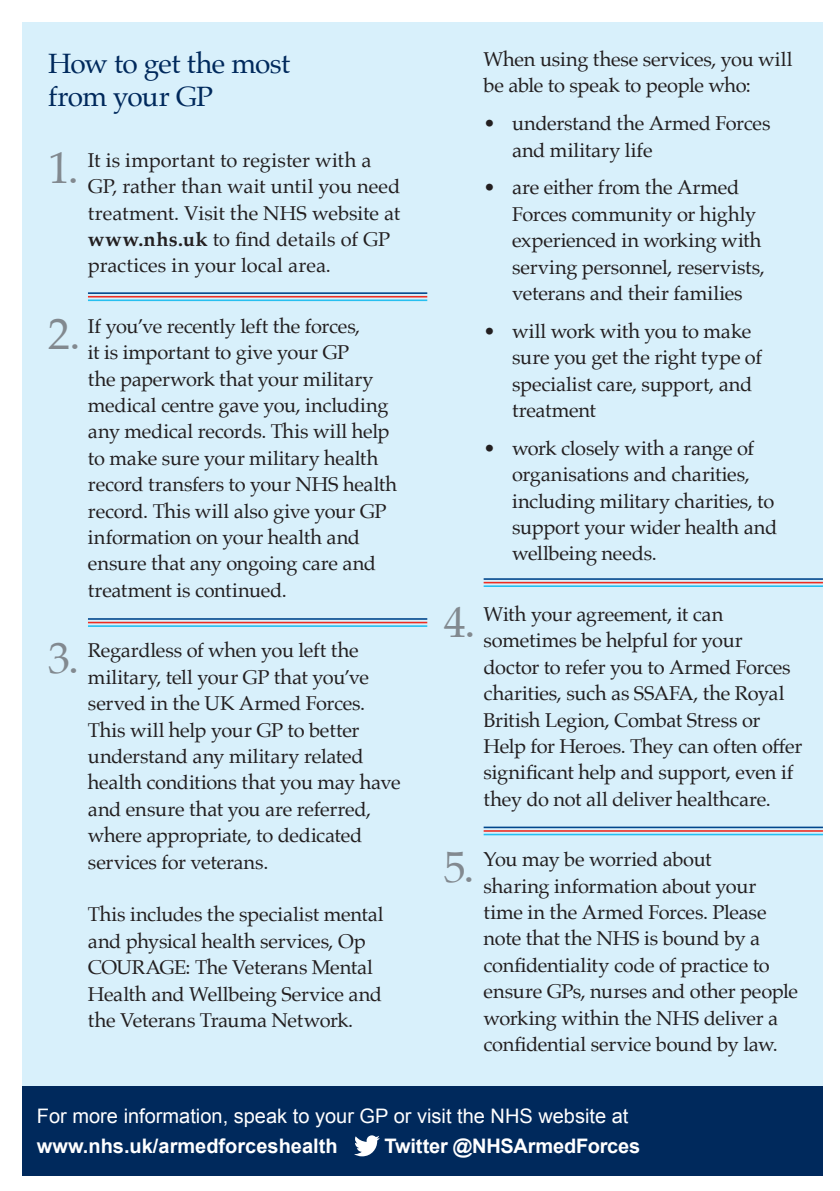
<style>
.page{position:relative;width:840px;height:1191px;background:#fff}
.page>*{position:absolute;margin:0;border:0;box-sizing:border-box;transform-origin:0 0}
.t1{font:28px/33.6px "Palatino";letter-spacing:-.03em;color:#00295c}
.t2{font:20px/26.4px "Palatino";letter-spacing:-.01em;color:#231f20}
.t3{font:20px/30px "Arial";color:#fff}
.t4{font:700 20px "Arial";letter-spacing:-.01em;color:#fff}
.s1{font-size:44px;color:#82898f}
.s2{font-weight:700}
</style>
<div class="page">
<div style="left:23px;top:23px;width:799px;height:1063px;background:#d8f0fb"></div>
<div style="left:23px;top:1086px;width:799px;height:89px;background:#00295c"></div>
<svg style="left:354px;top:1135px;width:25px;height:21px"></svg>
<hr style="left:88px;top:292px;width:339px;height:2px;background:#01468c">
<hr style="left:88px;top:296px;width:339px;height:1px;background:#ee2e22">
<hr style="left:88px;top:299px;width:339px;height:2px;background:#26bff0">
<hr style="left:88px;top:618px;width:339px;height:2px;background:#01468c">
<hr style="left:88px;top:622px;width:339px;height:1px;background:#ee2e22">
<hr style="left:88px;top:625px;width:339px;height:2px;background:#26bff0">
<hr style="left:483px;top:578px;width:339px;height:2px;background:#01468c">
<hr style="left:483px;top:582px;width:339px;height:1px;background:#ee2e22">
<hr style="left:483px;top:585px;width:339px;height:2px;background:#26bff0">
<hr style="left:483px;top:826px;width:339px;height:2px;background:#01468c">
<hr style="left:483px;top:830px;width:339px;height:1px;background:#ee2e22">
<hr style="left:483px;top:833px;width:339px;height:2px;background:#26bff0">
<p class="t1" style="left:48px;top:46px;width:243px">How to get the most from your GP</p>
<p class="t2" style="left:88px;top:147px;width:314px;text-indent:-40px"><span class="s1">1.</span> It is important to register with a GP, rather than wait until you need treatment. Visit the NHS website at <span class="s2">www.nhs.uk</span> to find details of GP practices in your local area.</p>
<p class="t2" style="left:88px;top:313px;width:310px;text-indent:-40px"><span class="s1">2.</span> If you’ve recently left the forces,<br>it is important to give your GP<br>the paperwork that your military medical centre gave you, including any medical records. This will help to make sure your military health record transfers to your NHS health record. This will also give your GP information on your health and ensure that any ongoing care and treatment is continued.</p>
<p class="t2" style="left:88px;top:637px;width:314px;text-indent:-40px"><span class="s1">3.</span> Regardless of when you left the military, tell your GP that you’ve served in the UK Armed Forces.<br>This will help your GP to better understand any military related health conditions that you may have and ensure that you are referred, where appropriate, to dedicated services for veterans.</p>
<p class="t2" style="left:88px;top:901px;width:297px">This includes the specialist mental and physical health services, Op<br>COURAGE: The Veterans Mental<br>Health and Wellbeing Service and the Veterans Trauma Network.</p>
<p class="t2" style="left:483px;top:46px;width:310px">When using these services, you will be able to speak to people who:</p>
<p class="t2" style="left:511px;top:110px;width:260px;text-indent:-28px">• understand the Armed Forces and military life</p>
<p class="t2" style="left:511px;top:174px;width:254px;text-indent:-28px">• are either from the Armed<br>Forces community or highly experienced in working with serving personnel, reservists, veterans and their families</p>
<p class="t2" style="left:511px;top:318px;width:251px;text-indent:-28px">• will work with you to make sure you get the right type of specialist care, support, and treatment</p>
<p class="t2" style="left:511px;top:435px;width:266px;text-indent:-28px">• work closely with a range of organisations and charities, including military charities, to support your wider health and wellbeing needs.</p>
<p class="t2" style="left:483px;top:601px;width:320px;text-indent:-40px"><span class="s1">4.</span> With your agreement, it can sometimes be helpful for your doctor to refer you to Armed Forces charities, such as SSAFA, the Royal British Legion, Combat Stress or Help for Heroes. They can often offer significant help and support, even if they do not all deliver healthcare.</p>
<p class="t2" style="left:483px;top:846px;width:316px;text-indent:-40px"><span class="s1">5.</span> You may be worried about<br>sharing information about your time in the Armed Forces. Please note that the NHS is bound by a confidentiality code of practice to ensure GPs, nurses and other people working within the NHS deliver a confidential service bound by law.</p>
<p class="t3" style="left:37px;top:1101px;width:592px">For more information, speak to your GP or visit the NHS website at <span class="s2">www.nhs.uk/armedforceshealth</span></p>
<p class="t4" style="left:384px;top:1132px;width:257px">Twitter @NHSArmedForces</p>
</div>
